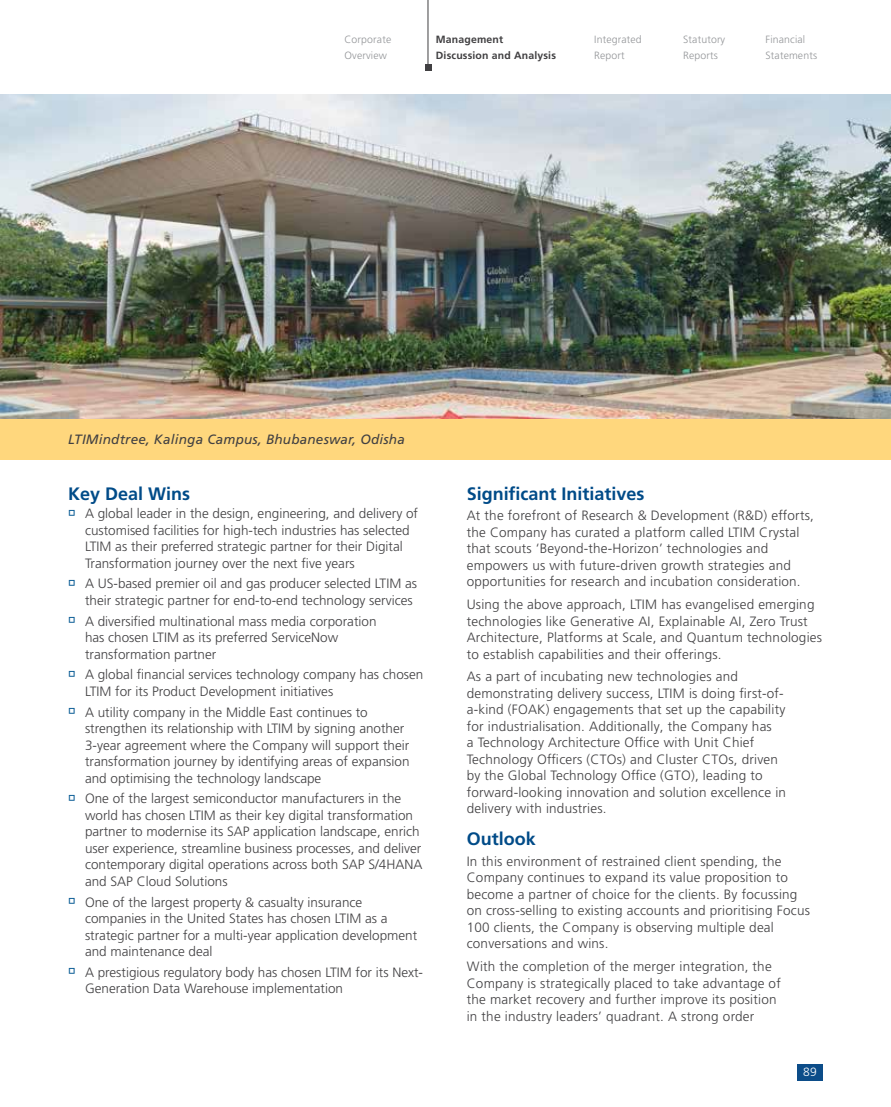
<style>
.page{position:relative;width:891px;height:1107px;background:#fff}
.page>*{position:absolute;margin:0;border:0;box-sizing:border-box;transform-origin:0 0}
.t1{font:700 18px "Frutiger LT Pro";color:#004b88}
.t2{font:300 13.5px/16.5px "Frutiger LT Pro";color:#414042}
.t3{font:italic 13.5px "Frutiger LT Pro";letter-spacing:.015em;color:#414042}
.t4{font:300 12px "Frutiger LT Pro";color:#fff}
.t5{font:300 10.5px/16.5px "Frutiger LT Pro";letter-spacing:.015em;color:#939598}
.t6{font:700 10.5px/16.5px "Frutiger LT Pro";letter-spacing:.015em;color:#414042}
.s1{color:#005691}
</style>
<div class="page">
<div style="left:0;top:419px;width:891px;height:41px;background:#ffd77d"></div>
<hr style="left:428px;top:0;width:1px;height:64px;background:#414042">
<svg style="left:425px;top:64px;width:6px;height:6px"></svg>
<div style="left:797px;top:1064px;width:26px;height:16px;background:#0c4d89"></div>
<img style="left:0;top:94px;width:891px;height:325px">
<p class="t6" style="left:436px;top:31px;width:122px">Management<br>Discussion and Analysis</p>
<p class="t5" style="left:766px;top:31px;width:53px">Financial<br>Statements</p>
<p class="t5" style="left:594px;top:31px;width:49px">Integrated<br>Report</p>
<p class="t5" style="left:344px;top:31px;width:48px">Corporate<br>Overview</p>
<p class="t5" style="left:683px;top:31px;width:44px">Statutory<br>Reports</p>
<p class="t3" style="left:68px;top:431px;width:338px">LTIMindtree, Kalinga Campus, Bhubaneswar, Odisha</p>
<h1 class="t1" style="left:68px;top:483px;width:124px">Key Deal Wins</h1>
<p class="t2" style="left:85px;top:505px;width:335px;text-indent:-17px"><span class="s1">→</span> A global leader in the design, engineering, and delivery of customised facilities for high-tech industries has selected LTIM as their preferred strategic partner for their Digital Transformation journey over the next five years</p>
<p class="t2" style="left:85px;top:576px;width:334px;text-indent:-17px"><span class="s1">→</span> A US-based premier oil and gas producer selected LTIM as their strategic partner for end-to-end technology services</p>
<p class="t2" style="left:85px;top:613px;width:293px;text-indent:-17px"><span class="s1">→</span> A diversified multinational mass media corporation has chosen LTIM as its preferred ServiceNow transformation partner</p>
<p class="t2" style="left:85px;top:667px;width:340px;text-indent:-17px"><span class="s1">→</span> A global financial services technology company has chosen<br>LTIM for its Product Development initiatives</p>
<p class="t2" style="left:85px;top:704px;width:326px;text-indent:-17px"><span class="s1">→</span> A utility company in the Middle East continues to strengthen its relationship with LTIM by signing another 3-year agreement where the Company will support their transformation journey by identifying areas of expansion and optimising the technology landscape</p>
<p class="t2" style="left:85px;top:791px;width:339px;text-indent:-17px"><span class="s1">→</span> One of the largest semiconductor manufacturers in the world has chosen LTIM as their key digital transformation partner to modernise its SAP application landscape, enrich user experience, streamline business processes, and deliver contemporary digital operations across both SAP S/4HANA and SAP Cloud Solutions</p>
<p class="t2" style="left:85px;top:894px;width:334px;text-indent:-17px"><span class="s1">→</span> One of the largest property &amp; casualty insurance companies in the United States has chosen LTIM as a strategic partner for a multi-year application development and maintenance deal</p>
<p class="t2" style="left:85px;top:964px;width:340px;text-indent:-17px"><span class="s1">→</span> A prestigious regulatory body has chosen LTIM for its Next-<br>Generation Data Warehouse implementation</p>
<h1 class="t1" style="left:467px;top:483px;width:179px">Significant Initiatives</h1>
<p class="t2" style="left:467px;top:507px;width:349px">At the forefront of Research &amp; Development (R&amp;D) efforts, the Company has curated a platform called LTIM Crystal that scouts ‘Beyond-the-Horizon’ technologies and empowers us with future-driven growth strategies and opportunities for research and incubation consideration.</p>
<p class="t2" style="left:467px;top:596px;width:357px">Using the above approach, LTIM has evangelised emerging technologies like Generative AI, Explainable AI, Zero Trust Architecture, Platforms at Scale, and Quantum technologies to establish capabilities and their offerings.</p>
<p class="t2" style="left:467px;top:669px;width:321px">As a part of incubating new technologies and demonstrating delivery success, LTIM is doing first-of&shy;a-kind (FOAK) engagements that set up the capability for industrialisation. Additionally, the Company has<br>a Technology Architecture Office with Unit Chief Technology Officers (CTOs) and Cluster CTOs, driven by the Global Technology Office (GTO), leading to forward-looking innovation and solution excellence in delivery with industries.</p>
<h1 class="t1" style="left:467px;top:828px;width:71px">Outlook</h1>
<p class="t2" style="left:467px;top:853px;width:345px">In this environment of restrained client spending, the Company continues to expand its value proposition to become a partner of choice for the clients. By focussing on cross-selling to existing accounts and prioritising Focus 100 clients, the Company is observing multiple deal conversations and wins.</p>
<p class="t2" style="left:467px;top:958px;width:316px">With the completion of the merger integration, the Company is strategically placed to take advantage of the market recovery and further improve its position in the industry leaders’ quadrant. A strong order</p>
<p class="t4" style="left:803px;top:1065px;width:15px">89</p>
</div>
